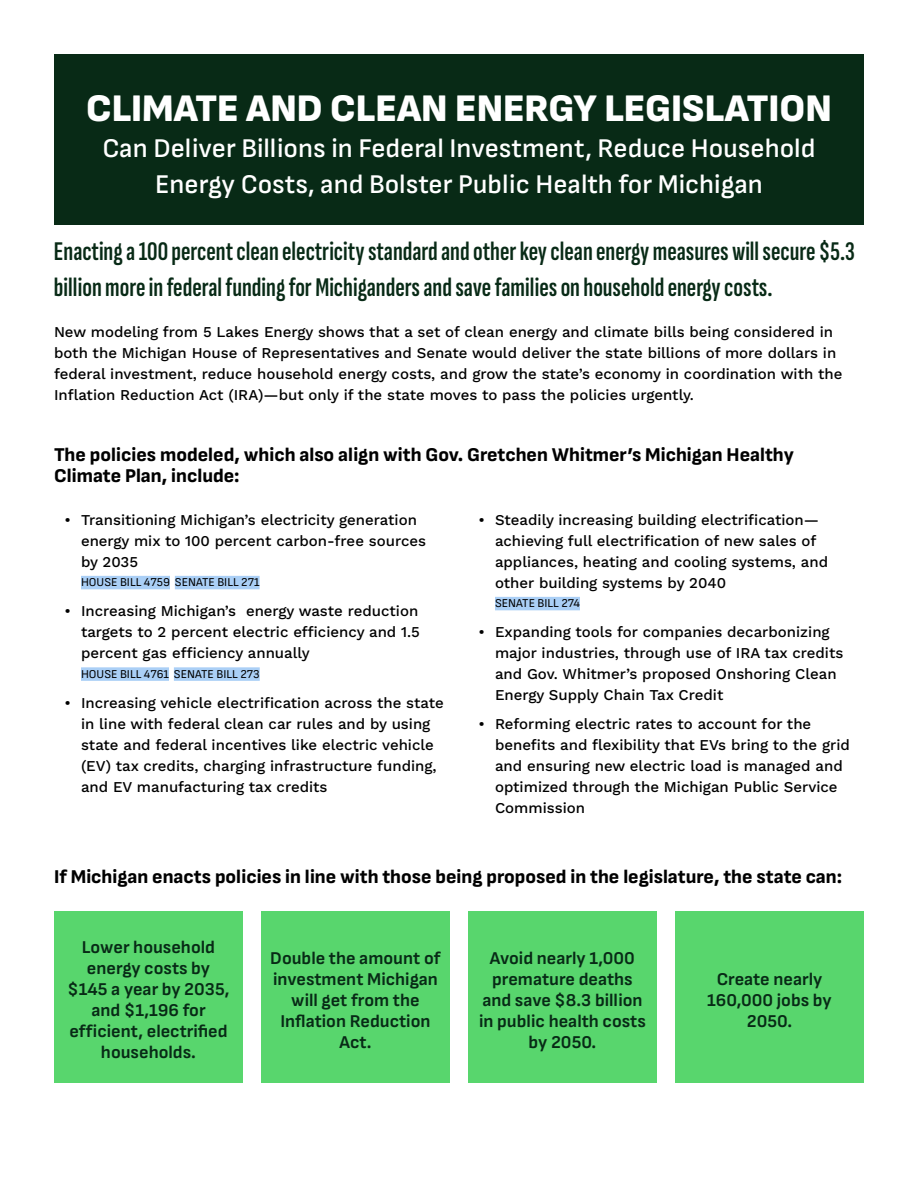
<style>
.page{position:relative;width:918px;height:1188px;background:#fff}
.page>*{position:absolute;margin:0;border:0;box-sizing:border-box;transform-origin:0 0}
.t1{font:900 39px "Sofia Sans";color:#fff}
.t2{font:extra-condensed 27px/36px "Sofia Sans";color:#082a16}
.t3{font:600 27px/36px "Sofia Sans";color:#fff;text-align:center}
.t4{font:800 19.5px/21px "Sofia Sans";color:#000}
.t5{font:700 18px/21px "Sofia Sans";color:#082a16;text-align:center}
.t6{font:15px/21px "Work Sans";color:#000}
.t7{font:12px "Sofia Sans";color:#000}
</style>
<div class="page">
<div style="left:54px;top:54px;width:810px;height:170px;background:#082a16"></div>
<div style="left:54px;top:912px;width:189px;height:171px;background:#58d66d"></div>
<div style="left:261px;top:912px;width:189px;height:171px;background:#58d66d"></div>
<div style="left:468px;top:912px;width:189px;height:171px;background:#58d66d"></div>
<div style="left:675px;top:912px;width:189px;height:171px;background:#58d66d"></div>
<div style="left:81px;top:576px;width:89px;height:13px;background:#aacff6"></div>
<div style="left:175px;top:576px;width:85px;height:13px;background:#aacff6"></div>
<div style="left:81px;top:667px;width:88px;height:14px;background:#aacff6"></div>
<div style="left:174px;top:667px;width:86px;height:14px;background:#aacff6"></div>
<div style="left:495px;top:597px;width:85px;height:13px;background:#aacff6"></div>
<h1 class="t1" style="left:86px;top:83px;width:747px">CLIMATE AND CLEAN ENERGY LEGISLATION</h1>
<h2 class="t3" style="left:103px;top:130px;width:714px">Can Deliver Billions in Federal Investment, Reduce Household<br>Energy Costs, and Bolster Public Health for Michigan</h2>
<h2 class="t2" style="left:54px;top:233px;width:803px">Enacting a 100 percent clean electricity standard and other key clean energy measures will secure $5.3 billion more in federal funding for Michiganders and save families on household energy costs.</h2>
<p class="t6" style="left:54px;top:321px;width:790px">New modeling from 5 Lakes Energy shows that a set of clean energy and climate bills being considered in both the Michigan House of Representatives and Senate would deliver the state billions of more dollars in federal investment, reduce household energy costs, and grow the state’s economy in coordination with the Inflation Reduction Act (IRA)—but only if the state moves to pass the policies urgently.</p>
<h3 class="t4" style="left:54px;top:444px;width:741px">The policies modeled, which also align with Gov. Gretchen Whitmer’s Michigan Healthy<br>Climate Plan, include:</h3>
<p class="t6" style="left:81px;top:509px;width:347px;text-indent:-16px">• Transitioning Michigan’s electricity generation energy mix to 100 percent carbon-free sources by 2035</p>
<p class="t7" style="left:81px;top:576px;width:180px">HOUSE BILL 4759 SENATE BILL 271</p>
<p class="t6" style="left:81px;top:600px;width:340px;text-align:justify;text-indent:-16px">• Increasing Michigan’s energy waste reduction targets to 2 percent electric efficiency and 1.5 percent gas efficiency annually</p>
<p class="t7" style="left:81px;top:667px;width:180px">HOUSE BILL 4761 SENATE BILL 273</p>
<p class="t6" style="left:81px;top:692px;width:364px;text-indent:-16px">• Increasing vehicle electrification across the state in line with federal clean car rules and by using state and federal incentives like electric vehicle (EV) tax credits, charging infrastructure funding, and EV manufacturing tax credits</p>
<p class="t6" style="left:495px;top:509px;width:335px;text-indent:-16px">• Steadily increasing building electrification— achieving full electrification of new sales of appliances, heating and cooling systems, and other building systems by 2040</p>
<p class="t7" style="left:495px;top:597px;width:86px">SENATE BILL 274</p>
<p class="t6" style="left:495px;top:621px;width:350px;text-indent:-16px">• Expanding tools for companies decarbonizing major industries, through use of IRA tax credits and Gov. Whitmer’s proposed Onshoring Clean Energy Supply Chain Tax Credit</p>
<p class="t6" style="left:495px;top:713px;width:356px;text-indent:-16px">• Reforming electric rates to account for the benefits and flexibility that EVs bring to the grid and ensuring new electric load is managed and optimized through the Michigan Public Service Commission</p>
<h3 class="t4" style="left:54px;top:866px;width:790px">If Michigan enacts policies in line with those being proposed in the legislature, the state can:</h3>
<p class="t5" style="left:67px;top:937px;width:164px">Lower household energy costs by $145 a year by 2035, and $1,196 for efficient, electrified households.</p>
<p class="t5" style="left:270px;top:947px;width:172px">Double the amount of investment Michigan will get from the<br>Inflation Reduction<br>Act.</p>
<p class="t5" style="left:479px;top:947px;width:168px">Avoid nearly 1,000 premature deaths and save $8.3 billion in public health costs by 2050.</p>
<p class="t5" style="left:707px;top:968px;width:126px">Create nearly<br>160,000 jobs by<br>2050.</p>
</div>
